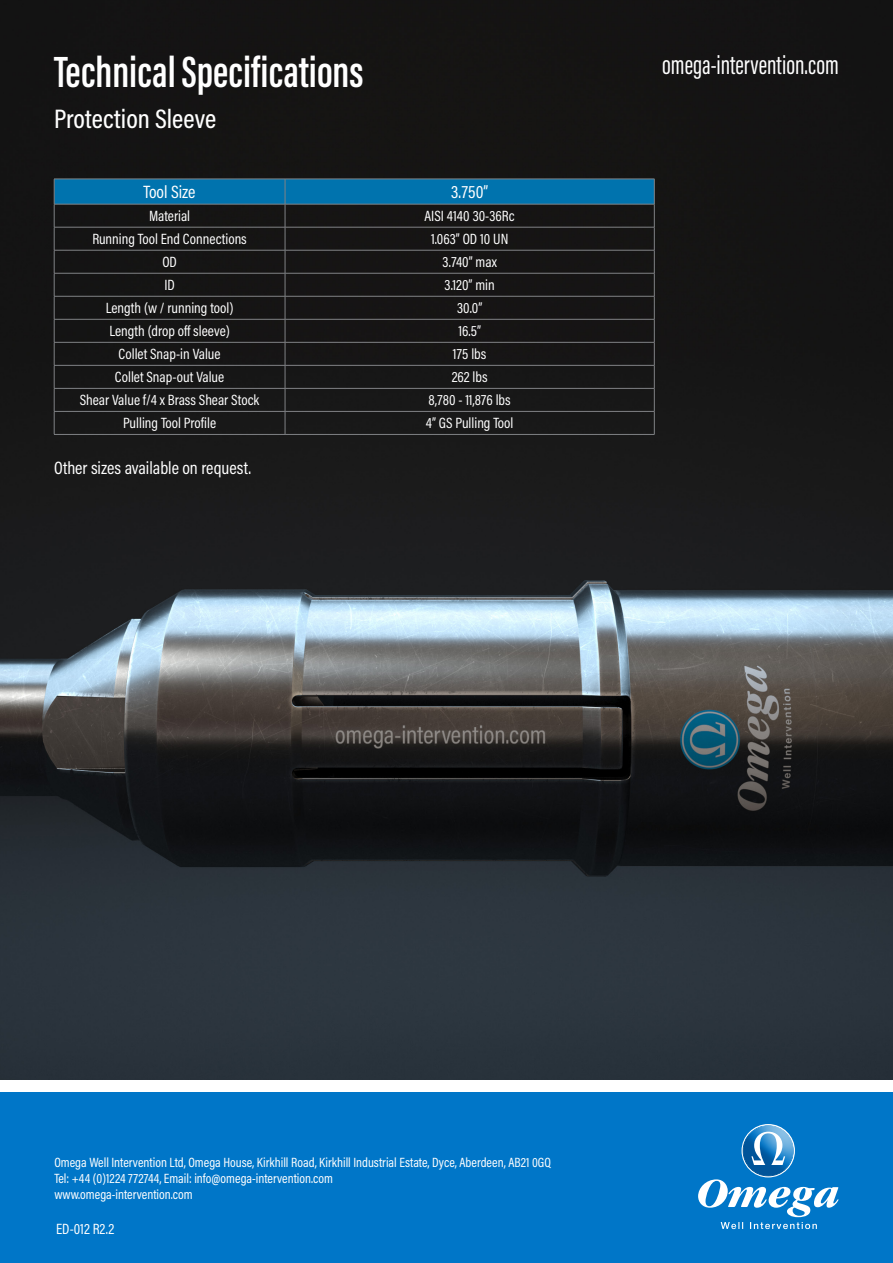
<style>
.page{position:relative;width:893px;height:1263px;background:#fff}
.page>*{position:absolute;margin:0;border:0;box-sizing:border-box;transform-origin:0 0}
.t1{font:600 45px "Acumin Pro Extra Cond";color:#fff}
.t2{font:27px "Acumin Pro Extra Cond";color:#fff}
.t3{font:500 27px "Acumin Pro Cond";color:#fff}
.t4{font:18px "Acumin Pro Cond";color:#fff}
.t5{font:15px "Acumin Pro Cond";color:#fff}
.t6{font:13.5px "Acumin Pro Cond";color:#fff}
</style>
<div class="page">
<img style="left:0;top:0;width:893px;height:1080px">
<hr style="left:54px;top:434px;width:231px;height:1px;background:#808285">
<hr style="left:285px;top:434px;width:369px;height:1px;background:#808285">
<svg style="left:54px;top:179px;width:601px;height:255px"></svg>
<div style="left:0;top:1085px;width:893px;height:178px;background:#0076c8"></div>
<div style="left:0;top:1080px;width:893px;height:11px;background:#fff"></div>
<div style="left:740px;top:1122px;width:57px;height:57px;border:2px solid #0076c8;border-radius:50%"></div>
<div style="left:742px;top:1124px;width:53px;height:53px;background:#156781;opacity:.47"></div>
<svg style="left:751px;top:1132px;width:34px;height:33px"></svg>
<svg style="left:698px;top:1179px;width:140px;height:50px"></svg>
<p class="t1" style="left:54px;top:45px;width:311px">Technical Specifications</p>
<p class="t3" style="left:54px;top:101px;width:164px">Protection Sleeve</p>
<p class="t4" style="left:144px;top:180px;width:54px">Tool Size</p>
<p class="t4" style="left:451px;top:180px;width:39px">3.750”</p>
<p class="t5" style="left:149px;top:206px;width:43px">Material</p>
<p class="t5" style="left:425px;top:206px;width:92px">AISI 4140 30-36Rc</p>
<p class="t5" style="left:92px;top:229px;width:156px">Running Tool End Connections</p>
<p class="t5" style="left:431px;top:229px;width:79px">1.063” OD 10 UN</p>
<p class="t5" style="left:162px;top:252px;width:16px">OD</p>
<p class="t5" style="left:443px;top:252px;width:56px">3.740” max</p>
<p class="t5" style="left:164px;top:275px;width:12px">ID</p>
<p class="t5" style="left:444px;top:275px;width:52px">3.120” min</p>
<p class="t5" style="left:106px;top:298px;width:129px">Length (w / running tool)</p>
<p class="t5" style="left:457px;top:298px;width:27px">30.0”</p>
<p class="t5" style="left:109px;top:321px;width:122px">Length (drop off sleeve)</p>
<p class="t5" style="left:458px;top:321px;width:24px">16.5”</p>
<p class="t5" style="left:119px;top:344px;width:103px">Collet Snap-in Value</p>
<p class="t5" style="left:453px;top:344px;width:35px">175 lbs</p>
<p class="t5" style="left:115px;top:367px;width:111px">Collet Snap-out Value</p>
<p class="t5" style="left:452px;top:367px;width:37px">262 lbs</p>
<p class="t5" style="left:80px;top:391px;width:181px">Shear Value f/4 x Brass Shear Stock</p>
<p class="t5" style="left:429px;top:391px;width:84px">8,780 - 11,876 lbs</p>
<p class="t5" style="left:123px;top:414px;width:95px">Pulling Tool Profile</p>
<p class="t5" style="left:426px;top:414px;width:89px">4” GS Pulling Tool</p>
<p class="t4" style="left:54px;top:456px;width:199px">Other sizes available on request.</p>
<p class="t2" style="left:662px;top:49px;width:178px">omega-intervention.com</p>
<p class="t6" style="left:54px;top:1153px;width:498px">Omega Well Intervention Ltd, Omega House, Kirkhill Road, Kirkhill Industrial Estate, Dyce, Aberdeen, AB21 0GQ</p>
<p class="t6" style="left:54px;top:1169px;width:280px">Tel: +44 (0)1224 772744, Email: info@omega-intervention.com</p>
<p class="t6" style="left:54px;top:1185px;width:140px">www.omega-intervention.com</p>
<p class="t5" style="left:56px;top:1219px;width:60px">ED-012 R2.2</p>
</div>
